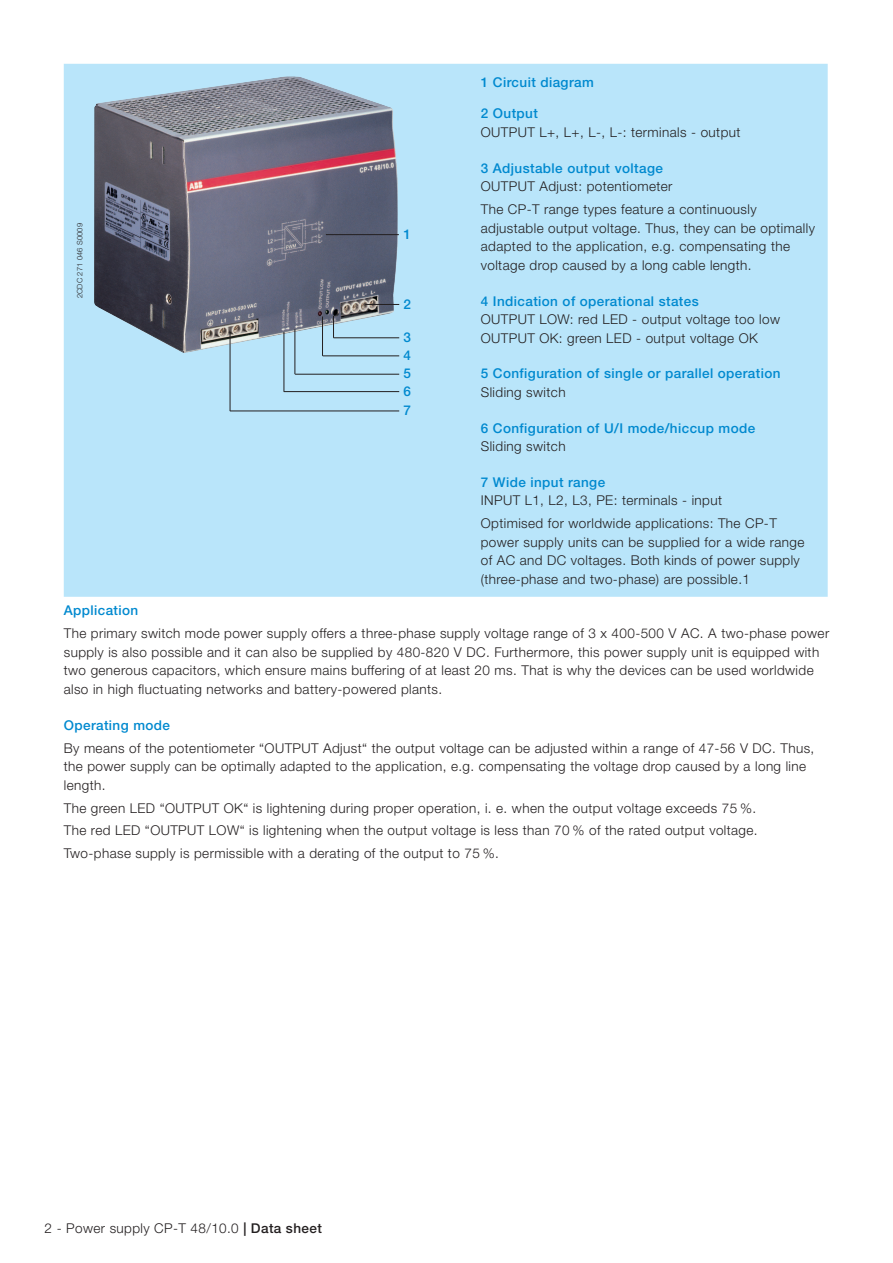
<style>
.page{position:relative;width:893px;height:1263px;background:#fff}
.page>*{position:absolute;margin:0;border:0;box-sizing:border-box;transform-origin:0 0}
.Legende_-_Text{font:300 13.5px/18.6px "Helvetica Neue LT";letter-spacing:.03em;color:#231f20}
.Legende_-_Titel{font:500 13.5px/18px "Helvetica Neue LT";letter-spacing:.03em;color:#0089cf;text-align:justify}
.Seitenzahl{font:300 13.5px "Helvetica Neue LT";letter-spacing:.03em;color:#231f20}
.Section_Title_Level{font:500 13.5px "Helvetica Neue LT";letter-spacing:.03em;color:#0089cf}
.t1{font:300 7.5px "Helvetica Neue LT";letter-spacing:.02em;color:#231f20}
.s1{font-weight:500}
</style>
<div class="page">
<div style="left:64px;top:64px;width:764px;height:533px;background:#b9e5fa"></div>
<img style="left:94px;top:77px;width:304px;height:284px">
<hr style="left:326px;top:234px;width:73px;height:1px;background:#231f20">
<hr style="left:365px;top:304px;width:34px;height:1px;background:#231f20">
<hr style="left:333px;top:338px;width:66px;height:1px;background:#231f20">
<svg style="left:333px;top:316px;width:1px;height:22px"></svg>
<hr style="left:323px;top:356px;width:76px;height:1px;background:#231f20">
<hr style="left:322px;top:316px;width:1px;height:40px;background:#231f20">
<hr style="left:295px;top:374px;width:104px;height:1px;background:#231f20">
<hr style="left:295px;top:329px;width:1px;height:45px;background:#231f20">
<hr style="left:284px;top:391px;width:115px;height:1px;background:#231f20">
<hr style="left:284px;top:332px;width:1px;height:60px;background:#231f20">
<hr style="left:230px;top:411px;width:169px;height:1px;background:#231f20">
<hr style="left:230px;top:333px;width:1px;height:78px;background:#231f20">
<p class="t1" style="left:75px;top:298px;width:77px;rotate:-90deg">2CDC 271 046 S0009</p>
<p class="Legende_-_Titel" style="left:403px;top:225px;width:9px">1</p>
<p class="Legende_-_Titel" style="left:403px;top:295px;width:9px">2</p>
<p class="Legende_-_Titel" style="left:403px;top:328px;width:9px">3<br>4<br>5<br>6</p>
<p class="Legende_-_Titel" style="left:403px;top:401px;width:9px">7</p>
<p class="Legende_-_Titel" style="left:481px;top:73px;width:115px">1 Circuit diagram</p>
<p class="Legende_-_Titel" style="left:481px;top:104px;width:59px">2 Output</p>
<p class="Legende_-_Text" style="left:481px;top:123px;width:261px">OUTPUT L+, L+, L-, L-: terminals - output</p>
<p class="Legende_-_Titel" style="left:481px;top:159px;width:184px">3 Adjustable output voltage</p>
<p class="Legende_-_Text" style="left:481px;top:177px;width:193px">OUTPUT Adjust: potentiometer</p>
<p class="Legende_-_Text" style="left:481px;top:200px;width:336px">The CP-T range types feature a continuously adjustable output voltage. Thus, they can be optimally adapted to the application, e.g. compensating the voltage drop caused by a long cable length.</p>
<p class="Legende_-_Titel" style="left:481px;top:292px;width:219px">4 Indication of operational states</p>
<p class="Legende_-_Text" style="left:481px;top:310px;width:301px">OUTPUT LOW: red LED - output voltage too low<br>OUTPUT OK: green LED - output voltage OK</p>
<p class="Legende_-_Titel" style="left:481px;top:364px;width:301px">5 Configuration of single or parallel operation</p>
<p class="Legende_-_Text" style="left:481px;top:383px;width:86px">Sliding switch</p>
<p class="Legende_-_Titel" style="left:481px;top:419px;width:276px">6 Configuration of U/I mode/hiccup mode</p>
<p class="Legende_-_Text" style="left:481px;top:437px;width:86px">Sliding switch</p>
<p class="Legende_-_Titel" style="left:481px;top:473px;width:126px">7 Wide input range</p>
<p class="Legende_-_Text" style="left:481px;top:491px;width:243px">INPUT L1, L2, L3, PE: terminals - input</p>
<p class="Legende_-_Text" style="left:481px;top:514px;width:325px">Optimised for worldwide applications: The CP-T power supply units can be supplied for a wide range of AC and DC voltages. Both kinds of power supply (three-phase and two-phase) are possible.1</p>
<p class="Section_Title_Level" style="left:64px;top:602px;width:76px">Application</p>
<p class="Legende_-_Text" style="left:64px;top:624px;width:767px">The primary switch mode power supply offers a three-phase supply voltage range of 3 x 400-500 V AC. A two-phase power supply is also possible and it can also be supplied by 480-820 V DC. Furthermore, this power supply unit is equipped with two generous capacitors, which ensure mains buffering of at least 20 ms. That is why the devices can be used worldwide also in high fluctuating networks and battery-powered plants.</p>
<p class="Section_Title_Level" style="left:64px;top:717px;width:108px">Operating mode</p>
<p class="Legende_-_Text" style="left:64px;top:738px;width:752px">By means of the potentiometer “OUTPUT Adjust“ the output voltage can be adjusted within a range of 47-56 V DC. Thus, the power supply can be optimally adapted to the application, e.g. compensating the voltage drop caused by a long line length.</p>
<p class="Legende_-_Text" style="left:64px;top:798px;width:694px">The green LED “OUTPUT OK“ is lightening during proper operation, i. e. when the output voltage exceeds 75 %.</p>
<p class="Legende_-_Text" style="left:64px;top:821px;width:695px">The red LED “OUTPUT LOW“ is lightening when the output voltage is less than 70 % of the rated output voltage.</p>
<p class="Legende_-_Text" style="left:64px;top:844px;width:437px">Two-phase supply is permissible with a derating of the output to 75 %.</p>
<p class="Seitenzahl" style="left:45px;top:1220px;width:279px">2 - Power supply CP-T 48/10.0 <span class="s1">| Data sheet</span></p>
</div>
